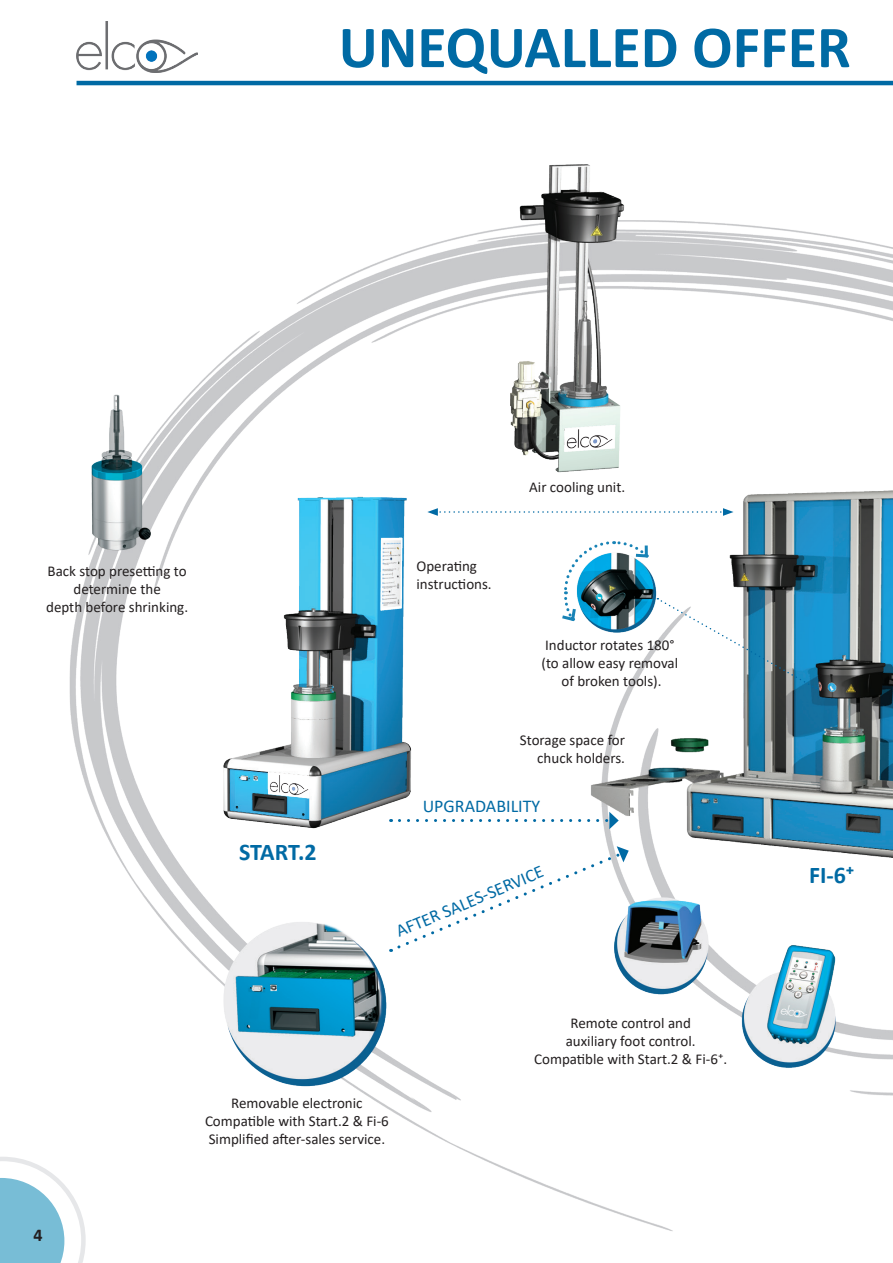
<style>
.page{position:relative;width:893px;height:1263px;background:#fff}
.page>*{position:absolute;margin:0;border:0;box-sizing:border-box;transform-origin:0 0}
.t1{font:700 60px "Calibri";color:#006aa4}
.t2{font:700 24px "Calibri";letter-spacing:-.01em;color:#006aa4}
.t3{font:18px "Calibri";color:#006aa4}
.t4{font:700 18px "Calibri";color:#231f20}
.t5{font:15px/18px "Calibri";color:#231f20;text-align:center}
</style>
<div class="page">
<img style="left:69px;top:51px;width:824px;height:1180px">
<svg style="left:0;top:1157px;width:86px;height:106px"></svg>
<svg style="left:399px;top:812px;width:220px;height:17px"></svg>
<svg style="left:391px;top:846px;width:238px;height:106px"></svg>
<svg style="left:892px;top:877px;width:1px;height:13px"></svg>
<svg style="left:657px;top:598px;width:160px;height:91px"></svg>
<svg style="left:559px;top:539px;width:90px;height:84px"></svg>
<svg style="left:427px;top:508px;width:306px;height:8px"></svg>
<hr style="left:77px;top:81px;width:816px;height:4px;background:#006aa4">
<img style="left:77px;top:21px;width:120px;height:51px">
<h1 class="t1" style="left:339px;top:5px;width:514px">UNEQUALLED OFFER</h1>
<p class="t5" style="left:46px;top:561px;width:143px">Back stop presetting to determine the<br>depth before shrinking.</p>
<p class="t5" style="left:416px;top:556px;width:77px;text-align:left">Operating instructions.</p>
<p class="t5" style="left:529px;top:477px;width:97px">Air cooling unit.</p>
<p class="t5" style="left:541px;top:635px;width:138px">Inductor rotates 180° (to allow easy removal of broken tools).</p>
<p class="t5" style="left:520px;top:730px;width:107px;text-align:right">Storage space for chuck holders.</p>
<p class="t4" style="left:33px;top:1222px;width:11px">4</p>
<h2 class="t2" style="left:239px;top:834px;width:79px">START.2</h2>
<p class="t3" style="left:423px;top:793px;width:119px">UPGRADABILITY</p>
<p class="t3" style="left:392px;top:920px;width:160px;rotate:-23deg">AFTER SALES-SERVICE</p>
<p class="t5" style="left:534px;top:1013px;width:195px">Remote control and<br>auxiliary foot control.<br>Compatible with Start.2 &amp; Fi-6⁺.</p>
<p class="t5" style="left:205px;top:1094px;width:185px">Removable electronic<br>Compatible with Start.2 &amp; Fi-6<br>Simplified after-sales service.</p>
<h2 class="t2" style="left:809px;top:858px;width:47px">FI-6⁺</h2>
</div>
